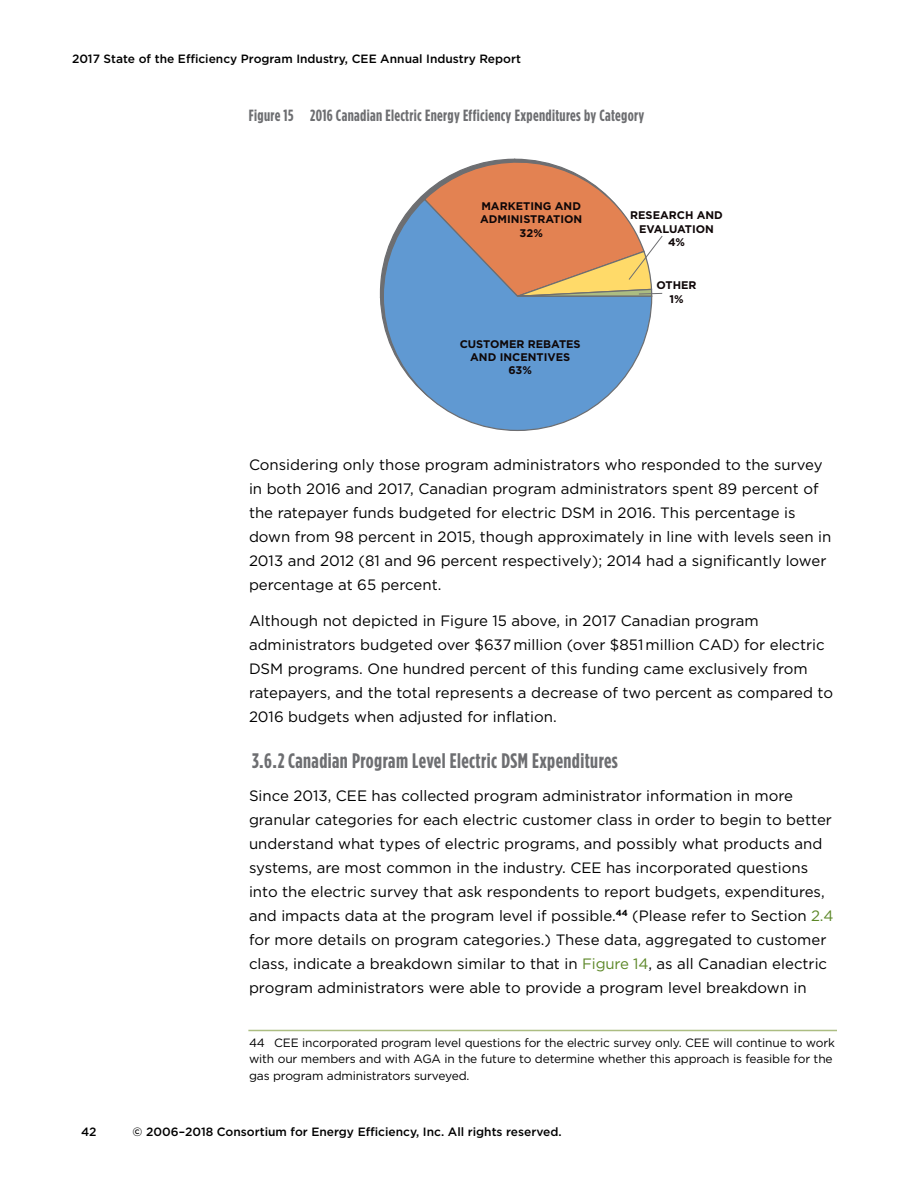
<style>
.page{position:relative;width:918px;height:1188px;background:#fff}
.page>*{position:absolute;margin:0;border:0;box-sizing:border-box;transform-origin:0 0}
.t1{font:700 21px "Gotham Condensed";letter-spacing:.02em;color:#6d6e71}
.t2{font:700 16.2px "Gotham Condensed";letter-spacing:.02em;color:#6d6e71}
.text{font:15px/24px "Gotham";color:#000}
.footnote{font:12px/16.5px "Gotham";letter-spacing:-.01em;color:#000}
.t3{font:500 12px "Gotham";color:#000}
.t4{font:700 11.1px/13.4px "Gotham";color:#0f0708;text-align:center}
.s1{color:#5c8727}
</style>
<div class="page">
<svg style="left:379px;top:158px;width:284px;height:271px"></svg>
<hr style="left:248px;top:1030px;width:589px;height:1px;background:#acbd82">
<p class="t3" style="left:72px;top:51px;width:451px">2017 State of the Efficiency Program Industry, CEE Annual Industry Report</p>
<p class="t2" style="left:249px;top:106px;width:397px">Figure 15 2016 Canadian Electric Energy Efficiency Expenditures by Category</p>
<p class="t4" style="left:480px;top:199px;width:104px">MARKETING AND<br>ADMINISTRATION<br>32%</p>
<p class="t4" style="left:630px;top:209px;width:94px">RESEARCH AND<br>EVALUATION<br>4%</p>
<p class="t4" style="left:460px;top:337px;width:122px">CUSTOMER REBATES<br>AND INCENTIVES<br>63%</p>
<p class="t4" style="left:657px;top:279px;width:42px">OTHER<br>1%</p>
<p class="text" style="left:249px;top:452px;width:584px">Considering only those program administrators who responded to the survey in both 2016 and 2017, Canadian program administrators spent 89 percent of the ratepayer funds budgeted for electric DSM in 2016. This percentage is down from 98 percent in 2015, though approximately in line with levels seen in 2013 and 2012 (81 and 96 percent respectively); 2014 had a significantly lower percentage at 65 percent.</p>
<p class="text" style="left:249px;top:608px;width:586px">Although not depicted in Figure 15 above, in 2017 Canadian program administrators budgeted over $637 million (over $851 million CAD) for electric DSM programs. One hundred percent of this funding came exclusively from ratepayers, and the total represents a decrease of two percent as compared to 2016 budgets when adjusted for inflation.</p>
<p class="t1" style="left:252px;top:749px;width:367px">3.6.2Canadian Program Level Electric DSM Expenditures</p>
<p class="text" style="left:249px;top:784px;width:586px">Since 2013, CEE has collected program administrator information in more granular categories for each electric customer class in order to begin to better understand what types of electric programs, and possibly what products and systems, are most common in the industry. CEE has incorporated questions into the electric survey that ask respondents to report budgets, expenditures, and impacts data at the program level if possible.<sup>44</sup> (Please refer to Section <span class="s1">2.4 </span>for more details on program categories.) These data, aggregated to customer class, indicate a breakdown similar to that in <span class="s1">Figure 14</span>, as all Canadian electric program administrators were able to provide a program level breakdown in</p>
<p class="footnote" style="left:249px;top:1034px;width:588px">44 CEE incorporated program level questions for the electric survey only. CEE will continue to work with our members and with AGA in the future to determine whether this approach is feasible for the gas program administrators surveyed.</p>
<p class="t3" style="left:81px;top:1124px;width:17px">42</p>
<p class="t3" style="left:133px;top:1124px;width:431px">© 2006–2018 Consortium for Energy Efficiency, Inc. All rights reserved.</p>
</div>
